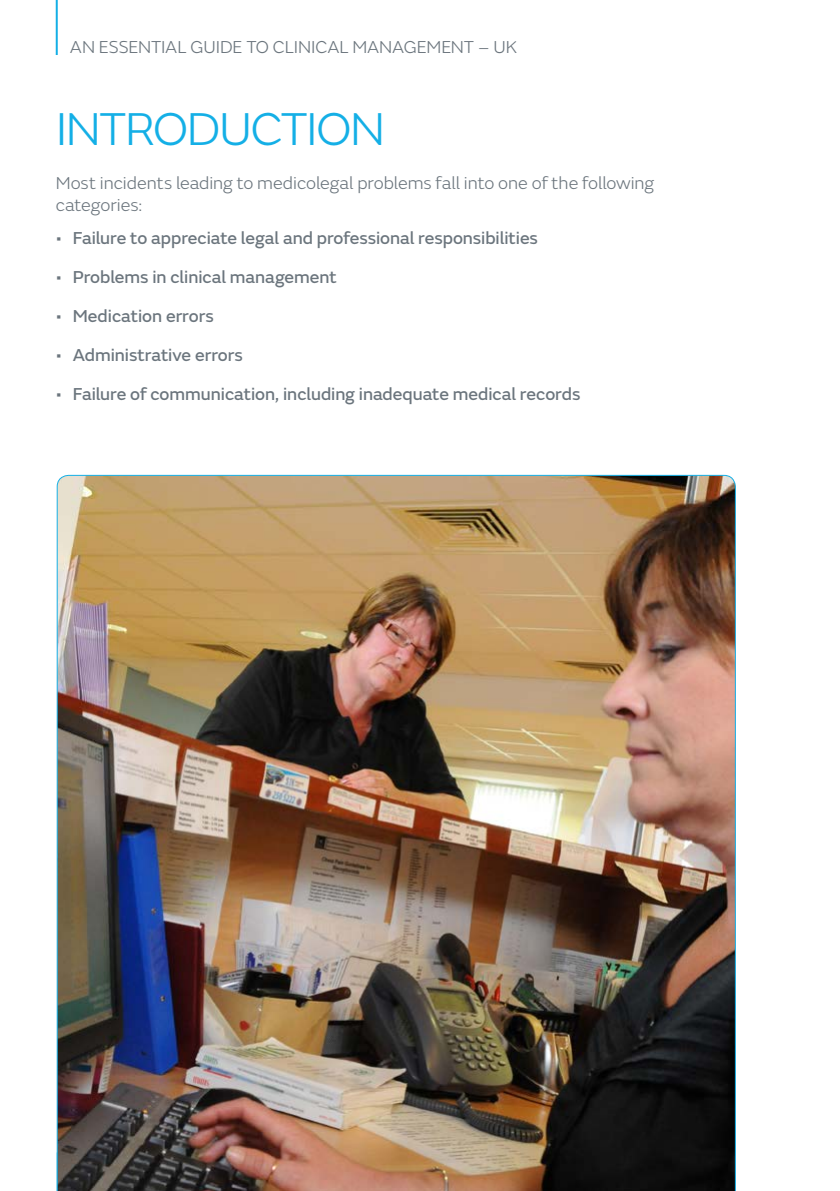
<style>
.page{position:relative;width:840px;height:1191px;background:#fff}
.page>*{position:absolute;margin:0;border:0;box-sizing:border-box;transform-origin:0 0}
.t1{font:300 48px "FS Emeric";letter-spacing:-.03em;color:#14afe6}
.t2{font:18px "FS Emeric Core";color:#6b757d}
.t3{font:300 18px/22px "FS Emeric";letter-spacing:-.005em;color:#6b757d}
.s1{font-family:"FS Emeric";font-weight:300}
</style>
<div class="page">
<hr style="left:56px;top:0;width:2px;height:55px;background:#14afe6">
<img style="left:57px;top:475px;width:678px;height:716px">
<p class="t3" style="left:70px;top:35px;width:448px">AN ESSENTIAL GUIDE TO CLINICAL MANAGEMENT – UK</p>
<h1 class="t1" style="left:56px;top:96px;width:331px">INTRODUCTION</h1>
<p class="t3" style="left:56px;top:171px;width:599px">Most incidents leading to medicolegal problems fall into one of the following categories:</p>
<p class="t2" style="left:56px;top:225px;width:483px"><span class="s1">•</span> Failure to appreciate legal and professional responsibilities</p>
<p class="t2" style="left:56px;top:264px;width:282px"><span class="s1">•</span> Problems in clinical management</p>
<p class="t2" style="left:56px;top:303px;width:160px"><span class="s1">•</span> Medication errors</p>
<p class="t2" style="left:56px;top:342px;width:189px"><span class="s1">•</span> Administrative errors</p>
<p class="t2" style="left:56px;top:381px;width:526px"><span class="s1">•</span> Failure of communication, including inadequate medical records</p>
</div>
